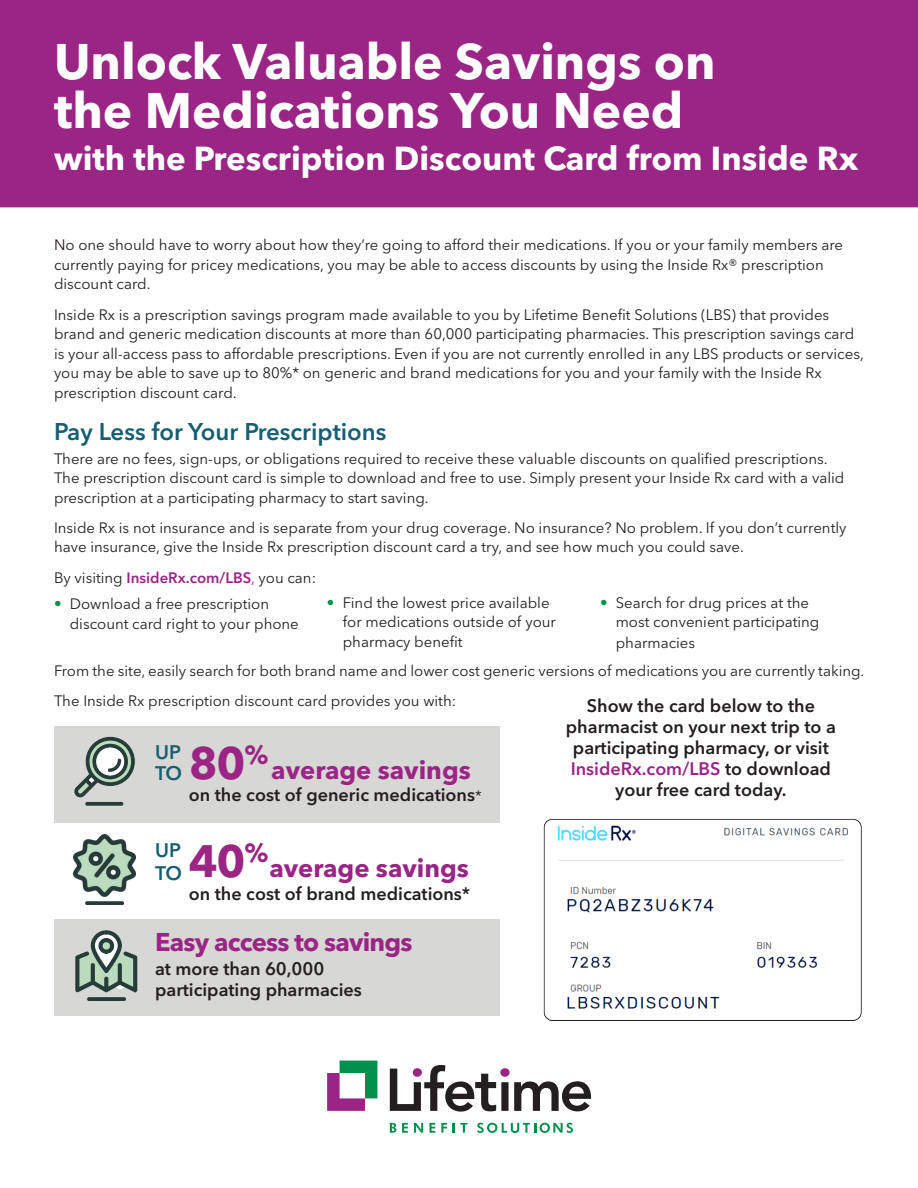
<style>
.page{position:relative;width:918px;height:1188px;background:#fff}
.page>*{position:absolute;margin:0;border:0;box-sizing:border-box;transform-origin:0 0}
.t1{font:700 49.5px/48.8px "Avenir Next LT Pro";color:#fff}
.t2{font:700 45px "Avenir Next LT Pro";color:#9a2584}
.t3{font:700 33px "Avenir Next LT Pro";color:#fff}
.t4{font:700 25.5px "Avenir Next LT Pro";color:#9a2584}
.t5{font:700 25.5px "Avenir Next LT Pro";letter-spacing:-.03em;color:#9a2584}
.t6{font:600 24px "Avenir Next LT Pro";color:#165e71}
.t7{font:600 19.5px/21px "Avenir Next LT Pro";letter-spacing:-.015em;color:#165e71}
.t8{font:600 18px/21px "Avenir Next LT Pro";color:#231f20;text-align:center}
.t9{font:15px/19.5px "Avenir Next LT Pro";color:#231f20}
.s1{font-weight:600;color:#9a2584}
.s2{color:#9a2584}
.s3{font-family:"Univers LT Pro 45";font-weight:300;color:#008f4d}
.s4{font-weight:400;font-size:15px}
</style>
<div class="page">
<div style="left:54px;top:920px;width:446px;height:96px;background:#d7d7d5"></div>
<div style="left:54px;top:726px;width:446px;height:96px;background:#d7d7d5"></div>
<div style="left:0;top:0;width:918px;height:207px;background:#9a2584"></div>
<svg style="left:74px;top:737px;width:61px;height:69px"></svg>
<img style="left:74px;top:834px;width:61px;height:70px">
<svg style="left:75px;top:930px;width:62px;height:71px"></svg>
<img style="left:543px;top:818px;width:319px;height:203px">
<svg style="left:390px;top:1065px;width:201px;height:47px"></svg>
<svg style="left:327px;top:1061px;width:50px;height:50px"></svg>
<svg style="left:390px;top:1123px;width:6px;height:10px"></svg>
<svg style="left:402px;top:1123px;width:6px;height:10px"></svg>
<svg style="left:414px;top:1123px;width:9px;height:10px"></svg>
<svg style="left:429px;top:1123px;width:6px;height:10px"></svg>
<svg style="left:441px;top:1123px;width:6px;height:10px"></svg>
<svg style="left:453px;top:1123px;width:14px;height:10px"></svg>
<svg style="left:477px;top:1123px;width:96px;height:10px"></svg>
<div style="left:413px;top:1068px;width:9px;height:9px;background:#9a2584;border-radius:50%"></div>
<div style="left:500px;top:1068px;width:10px;height:9px;background:#9a2584;border-radius:50%"></div>
<h1 class="t1" style="left:54px;top:37px;width:663px">Unlock Valuable Savings on the Medications You Need</h1>
<h1 class="t3" style="left:54px;top:138px;width:806px">with the Prescription Discount Card from Inside Rx</h1>
<p class="t9" style="left:54px;top:235px;width:791px">No one should have to worry about how they’re going to afford their medications. If you or your family members are currently paying for pricey medications, you may be able to access discounts by using the Inside Rx® prescription discount card.</p>
<p class="t9" style="left:54px;top:305px;width:811px">Inside Rx is a prescription savings program made available to you by Lifetime Benefit Solutions (LBS) that provides brand and generic medication discounts at more than 60,000 participating pharmacies. This prescription savings card is your all-access pass to affordable prescriptions. Even if you are not currently enrolled in any LBS products or services, you may be able to save up to 80%* on generic and brand medications for you and your family with the Inside Rx prescription discount card.</p>
<h2 class="t6" style="left:54px;top:417px;width:334px">Pay Less for Your Prescriptions</h2>
<p class="t9" style="left:54px;top:449px;width:792px">There are no fees, sign-ups, or obligations required to receive these valuable discounts on qualified prescriptions.<br>The prescription discount card is simple to download and free to use. Simply present your Inside Rx card with a valid prescription at a participating pharmacy to start saving.</p>
<p class="t9" style="left:54px;top:518px;width:794px">Inside Rx is not insurance and is separate from your drug coverage. No insurance? No problem. If you don’t currently have insurance, give the Inside Rx prescription discount card a try, and see how much you could save.</p>
<p class="t9" style="left:54px;top:568px;width:264px">By visiting <span class="s1">InsideRx.com/LBS</span><span class="s2">,</span> you can:</p>
<p class="t9" style="left:70px;top:594px;width:231px;text-indent:-16px"><span class="s3">•</span> Download a free prescription discount card right to your phone</p>
<p class="t9" style="left:343px;top:593px;width:215px;text-indent:-16px"><span class="s3">•</span> Find the lowest price available for medications outside of your pharmacy benefit</p>
<p class="t9" style="left:616px;top:593px;width:205px;text-indent:-16px"><span class="s3">•</span> Search for drug prices at the most convenient participating</p>
<p class="t9" style="left:616px;top:633px;width:81px">pharmacies</p>
<p class="t9" style="left:54px;top:661px;width:812px">From the site, easily search for both brand name and lower cost generic versions of medications you are currently taking.</p>
<p class="t9" style="left:54px;top:691px;width:404px">The Inside Rx prescription discount card provides you with:</p>
<p class="t8" style="left:566px;top:696px;width:271px">Show the card below to the pharmacist on your next trip to a participating pharmacy, or visit<br><span class="s2">InsideRx.com/LBS</span> to download your free card today.</p>
<p class="t7" style="left:155px;top:741px;width:29px">UP<br>TO</p>
<p class="t2" style="left:189px;top:735px;width:81px">80<sup>%</sup></p>
<p class="t4" style="left:271px;top:754px;width:201px">average savings</p>
<p class="t8" style="left:189px;top:785px;width:294px">on the cost of generic medications<span class="s4">*</span></p>
<p class="t7" style="left:155px;top:839px;width:29px;line-height:22.5px">UP<br>TO</p>
<p class="t2" style="left:189px;top:834px;width:81px">40<sup>%</sup></p>
<p class="t4" style="left:269px;top:852px;width:201px">average savings</p>
<p class="t8" style="left:189px;top:883px;width:283px">on the cost of brand medications*</p>
<p class="t5" style="left:155px;top:927px;width:259px">Easy access to savings</p>
<p class="t8" style="left:155px;top:959px;width:208px;text-align:left">at more than 60,000 participating pharmacies</p>
</div>
